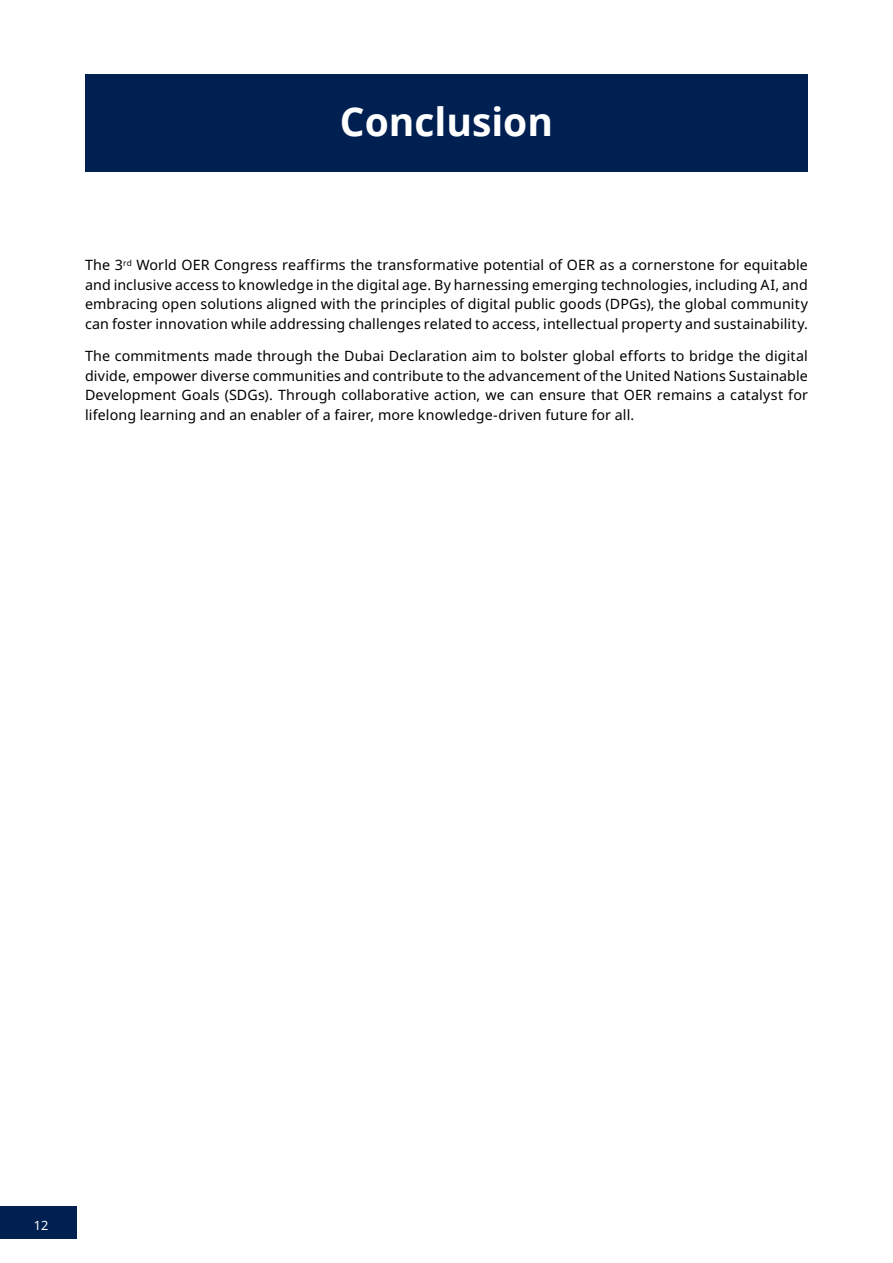
<style>
.page{position:relative;width:893px;height:1263px;background:#fff}
.page>*{position:absolute;margin:0;border:0;box-sizing:border-box;transform-origin:0 0}
.t1{font:700 39px "Noto Sans";color:#fff}
.t2{font:14.25px/19.5px "Noto Sans";letter-spacing:.01em;color:#000;text-align:justify}
.t3{font:12.75px "Noto Sans";color:#fff}
</style>
<div class="page">
<div style="left:85px;top:74px;width:723px;height:98px;background:#002052"></div>
<hr style="left:892px;top:0;width:1px;height:1263px;background:#002052">
<div style="left:0;top:1207px;width:77px;height:32px;background:#002052"></div>
<h1 class="t1" style="left:340px;top:94px;width:215px">Conclusion</h1>
<p class="t2" style="left:85px;top:256px;width:724px">The 3<sup>rd</sup> World OER Congress reaffirms the transformative potential of OER as a cornerstone for equitable and inclusive access to knowledge in the digital age. By harnessing emerging technologies, including AI, and embracing open solutions aligned with the principles of digital public goods (DPGs), the global community can foster innovation while addressing challenges related to access, intellectual property and sustainability.</p>
<p class="t2" style="left:85px;top:347px;width:724px">The commitments made through the Dubai Declaration aim to bolster global efforts to bridge the digital divide, empower diverse communities and contribute to the advancement of the United Nations Sustainable Development Goals (SDGs). Through collaborative action, we can ensure that OER remains a catalyst for lifelong learning and an enabler of a fairer, more knowledge-driven future for all.</p>
<p class="t3" style="left:34px;top:1216px;width:16px">12</p>
</div>
